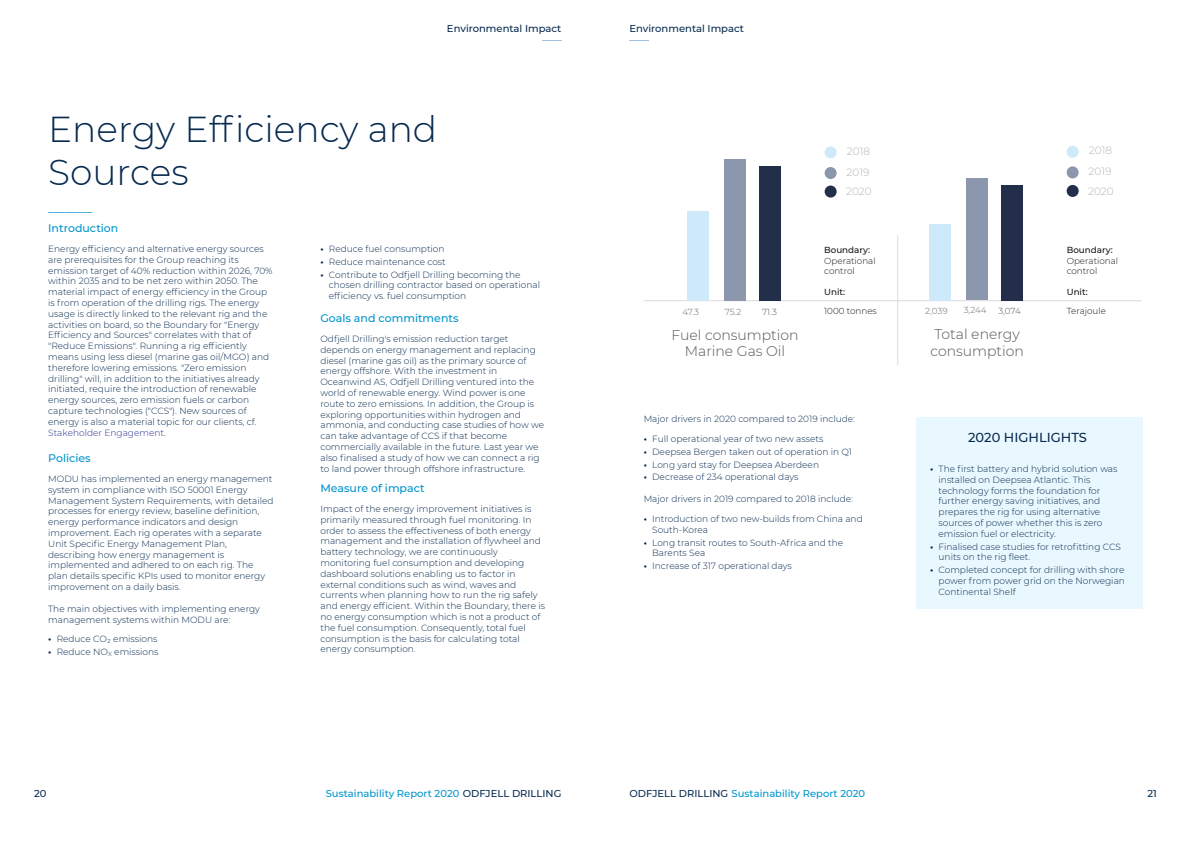
<style>
.page{position:relative;width:1191px;height:842px;background:#fff}
.page>*{position:absolute;margin:0;border:0;box-sizing:border-box;transform-origin:0 0}
.t1{font:300 36px/43.2px "Montserrat";color:#072a4f}
.t2{font:300 14px/16.8px "Montserrat";color:#545454}
.t3{font:500 13px "Montserrat";color:#072a4f}
.t4{font:500 11px/20px "Montserrat";color:#0094cd}
.t5{font:300 10.6px "Montserrat";color:#b4b4b4}
.t6{font:500 10px "Montserrat";color:#0094cd}
.t7{font:500 10px "Montserrat";color:#072a4f}
.t8{font:300 9px/10.8px "Montserrat";color:#072a4f}
.t9{font:300 8.7px/10.5px "Montserrat";color:#141414}
.t10{font:500 8.7px "Montserrat";color:#141414}
.t11{font:300 8.7px "Montserrat";letter-spacing:-.015em;color:#686868}
.t12{font:300 8.7px "Montserrat";color:#545454}
.s1{color:#2e3092}
.s2{font-weight:700}
.s3{color:#072a4f}
</style>
<div class="page">
<svg style="left:542px;top:40px;width:19px;height:1px"></svg>
<hr style="left:643px;top:300px;width:498px;height:1px;background:#dadada">
<hr style="left:897px;top:235px;width:1px;height:130px;background:#dadada">
<div style="left:1066px;top:166px;width:12px;height:12px;background:#8c97ad;border-radius:50%"></div>
<div style="left:1066px;top:185px;width:12px;height:12px;background:#232e4a;border-radius:50%"></div>
<div style="left:1066px;top:146px;width:12px;height:12px;background:#ceeafa;border-radius:50%"></div>
<div style="left:966px;top:178px;width:22px;height:122px;background:#8c97ad"></div>
<div style="left:1000px;top:185px;width:22px;height:115px;background:#232e4a"></div>
<div style="left:929px;top:224px;width:22px;height:76px;background:#ceeafa"></div>
<div style="left:824px;top:167px;width:12px;height:12px;background:#8c97ad;border-radius:50%"></div>
<div style="left:824px;top:186px;width:12px;height:12px;background:#232e4a;border-radius:50%"></div>
<div style="left:824px;top:146px;width:12px;height:12px;background:#ceeafa;border-radius:50%"></div>
<div style="left:724px;top:159px;width:22px;height:142px;background:#8c97ad"></div>
<div style="left:758px;top:167px;width:22px;height:134px;background:#232e4a"></div>
<div style="left:687px;top:212px;width:22px;height:89px;background:#ceeafa"></div>
<div style="left:916px;top:451px;width:226px;height:158px;background:#e9f7fe"></div>
<div style="left:916px;top:417px;width:226px;height:34px;background:#e9f7fe"></div>
<svg style="left:629px;top:40px;width:20px;height:1px"></svg>
<p class="t7" style="left:447px;top:21px;width:116px">Environmental Impact</p>
<h1 class="t1" style="left:48px;top:106px;width:390px">Energy Efficiency and<br>Sources</h1>
<p class="t4" style="left:48px;top:198px;width:72px">________<br>Introduction</p>
<p class="t8" style="left:48px;top:243px;width:226px">Energy efficiency and alternative energy sources are prerequisites for the Group reaching its emission target of 40% reduction within 2026, 70% within 2035 and to be net zero within 2050. The material impact of energy efficiency in the Group is from operation of the drilling rigs. The energy usage is directly linked to the relevant rig and the activities on board, so the Boundary for "Energy Efficiency and Sources" correlates with that of "Reduce Emissions". Running a rig efficiently means using less diesel (marine gas oil/MGO) and therefore lowering emissions. "Zero emission drilling" will, in addition to the initiatives already initiated, require the introduction of renewable energy sources, zero emission fuels or carbon capture technologies ("CCS"). New sources of energy is also a material topic for our clients, cf.<br><span class="s1">Stakeholder Engagement</span>.</p>
<p class="t8" style="left:48px;top:473px;width:227px">MODU has implemented an energy management system in compliance with ISO 50001 Energy Management System Requirements, with detailed processes for energy review, baseline definition, energy performance indicators and design improvement. Each rig operates with a separate Unit Specific Energy Management Plan, describing how energy management is implemented and adhered to on each rig. The plan details specific KPIs used to monitor energy improvement on a daily basis.</p>
<p class="t8" style="left:320px;top:243px;width:126px"><span class="s2">•</span> Reduce fuel consumption</p>
<p class="t8" style="left:320px;top:256px;width:127px"><span class="s2">•</span> Reduce maintenance cost</p>
<p class="t8" style="left:329px;top:269px;width:213px;text-indent:-8px"><span class="s2">•</span> Contribute to Odfjell Drilling becoming the chosen drilling contractor based on operational efficiency vs. fuel consumption</p>
<p class="t8" style="left:320px;top:333px;width:225px">Odfjell Drilling's emission reduction target depends on energy management and replacing diesel (marine gas oil) as the primary source of energy offshore. With the investment in Oceanwind AS, Odfjell Drilling ventured into the world of renewable energy. Wind power is one route to zero emissions. In addition, the Group is exploring opportunities within hydrogen and ammonia, and conducting case studies of how we can take advantage of CCS if that become commercially available in the future. Last year we also finalised a study of how we can connect a rig to land power through offshore infrastructure.</p>
<p class="t4" style="left:320px;top:308px;width:140px">Goals and commitments</p>
<p class="t4" style="left:48px;top:448px;width:44px">Policies</p>
<p class="t4" style="left:320px;top:478px;width:106px">Measure of impact</p>
<p class="t8" style="left:320px;top:503px;width:226px">Impact of the energy improvement initiatives is primarily measured through fuel monitoring. In order to assess the effectiveness of both energy management and the installation of flywheel and battery technology, we are continuously monitoring fuel consumption and developing dashboard solutions enabling us to factor in external conditions such as wind, waves and currents when planning how to run the rig safely and energy efficient. Within the Boundary, there is no energy consumption which is not a product of the fuel consumption. Consequently, total fuel consumption is the basis for calculating total energy consumption.</p>
<p class="t8" style="left:48px;top:603px;width:213px">The main objectives with implementing energy management systems within MODU are:</p>
<p class="t8" style="left:48px;top:633px;width:111px"><span class="s2">•</span> Reduce CO₂ emissions</p>
<p class="t8" style="left:48px;top:646px;width:112px"><span class="s2">•</span> Reduce NO<sub>X</sub> emissions</p>
<p class="t7" style="left:34px;top:786px;width:14px">20</p>
<p class="t6" style="left:326px;top:786px;width:237px">Sustainability Report 2020 <span class="s3">ODFJELL DRILLING</span></p>
<p class="t7" style="left:629px;top:21px;width:116px">Environmental Impact</p>
<p class="t11" style="left:682px;top:305px;width:18px">47.3</p>
<p class="t11" style="left:725px;top:305px;width:18px">75.2</p>
<p class="t12" style="left:762px;top:305px;width:16px">71.3</p>
<h2 class="t2" style="left:671px;top:326px;width:129px;text-align:center">Fuel consumption<br>Marine Gas Oil</h2>
<p class="t5" style="left:847px;top:144px;width:25px">2018</p>
<p class="t5" style="left:846px;top:184px;width:27px">2020</p>
<p class="t5" style="left:846px;top:165px;width:24px">2019</p>
<p class="t10" style="left:824px;top:244px;width:47px">Boundary:</p>
<p class="t9" style="left:824px;top:255px;width:53px">Operational control</p>
<p class="t10" style="left:824px;top:286px;width:22px">Unit:</p>
<p class="t9" style="left:824px;top:305px;width:54px">1000 tonnes</p>
<p class="t8" style="left:643px;top:413px;width:213px">Major drivers in 2020 compared to 2019 include:</p>
<p class="t8" style="left:643px;top:433px;width:181px"><span class="s2">•</span> Full operational year of two new assets</p>
<p class="t8" style="left:643px;top:446px;width:210px"><span class="s2">•</span> Deepsea Bergen taken out of operation in Q1</p>
<p class="t8" style="left:643px;top:459px;width:177px"><span class="s2">•</span> Long yard stay for Deepsea Aberdeen</p>
<p class="t8" style="left:643px;top:471px;width:156px"><span class="s2">•</span> Decrease of 234 operational days</p>
<p class="t8" style="left:643px;top:493px;width:211px">Major drivers in 2019 compared to 2018 include:</p>
<p class="t8" style="left:652px;top:513px;width:212px;text-indent:-8px"><span class="s2">•</span> Introduction of two new-builds from China and<br>South-Korea</p>
<p class="t8" style="left:652px;top:537px;width:193px;text-indent:-8px"><span class="s2">•</span> Long transit routes to South-Africa and the<br>Barents Sea</p>
<p class="t8" style="left:643px;top:560px;width:150px"><span class="s2">•</span> Increase of 317 operational days</p>
<p class="t11" style="left:925px;top:305px;width:24px">2,039</p>
<p class="t11" style="left:963px;top:304px;width:24px">3,244</p>
<p class="t12" style="left:998px;top:305px;width:24px">3,074</p>
<h2 class="t2" style="left:930px;top:325px;width:95px">Total energy consumption</h2>
<p class="t5" style="left:1088px;top:143px;width:25px">2018</p>
<p class="t5" style="left:1088px;top:184px;width:27px">2020</p>
<p class="t5" style="left:1088px;top:164px;width:24px">2019</p>
<p class="t10" style="left:1066px;top:244px;width:47px">Boundary:</p>
<p class="t9" style="left:1066px;top:255px;width:53px">Operational control</p>
<p class="t10" style="left:1066px;top:286px;width:22px">Unit:</p>
<p class="t9" style="left:1066px;top:305px;width:41px">Terajoule</p>
<h3 class="t3" style="left:968px;top:428px;width:120px">2020 HIGHLIGHTS</h3>
<p class="t8" style="left:938px;top:463px;width:180px;text-indent:-8px"><span class="s2">•</span> The first battery and hybrid solution was installed on Deepsea Atlantic. This technology forms the foundation for further energy saving initiatives, and prepares the rig for using alternative sources of power whether this is zero emission fuel or electricity.</p>
<p class="t8" style="left:938px;top:541px;width:184px;text-indent:-8px"><span class="s2">•</span> Finalised case studies for retrofitting CCS units on the rig fleet.</p>
<p class="t8" style="left:938px;top:564px;width:188px;text-align:justify;text-indent:-8px"><span class="s2">•</span> Completed concept for drilling with shore power from power grid on the Norwegian Continental Shelf</p>
<p class="t6" style="left:629px;top:786px;width:237px"><span class="s3">ODFJELL DRILLING</span> Sustainability Report 2020</p>
<p class="t7" style="left:1147px;top:786px;width:11px">21</p>
</div>
